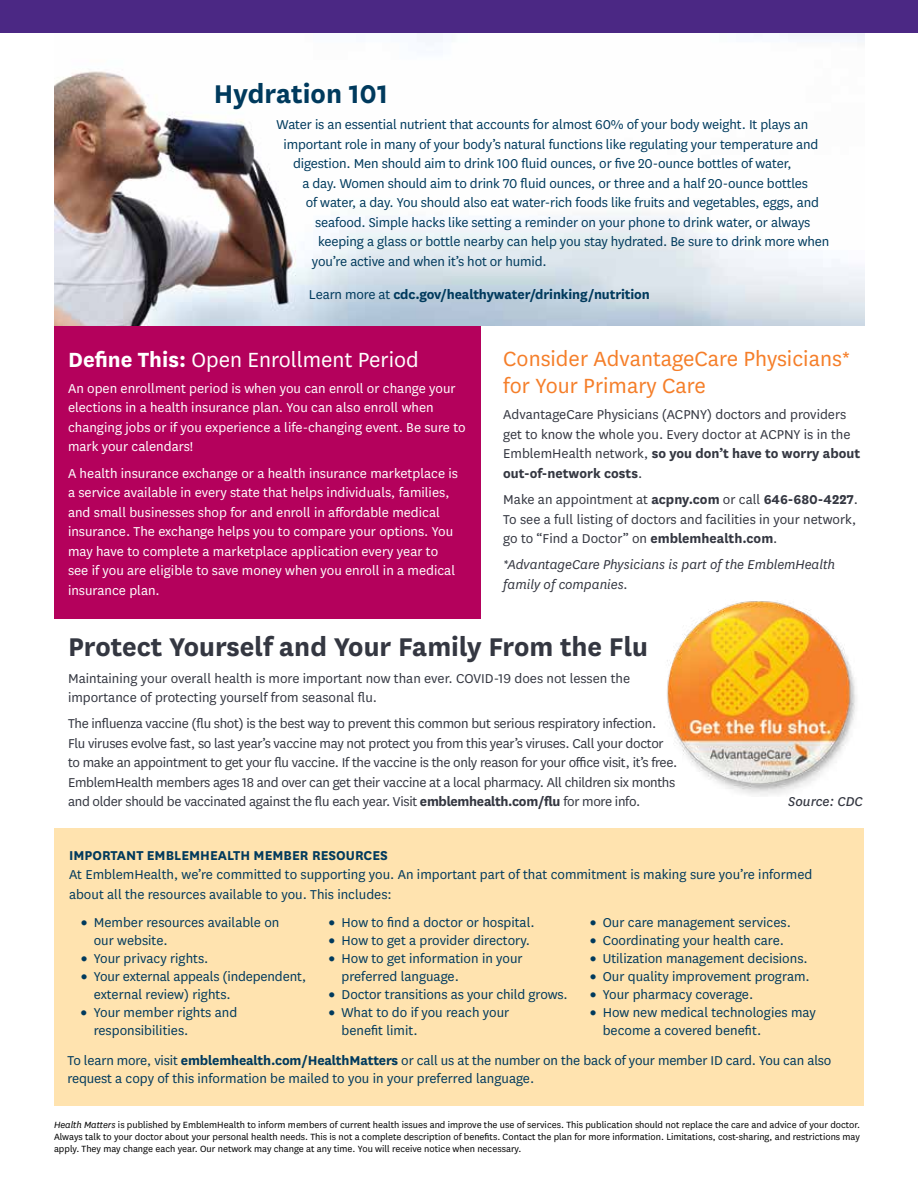
<style>
.page{position:relative;width:918px;height:1188px;background:#fff}
.page>*{position:absolute;margin:0;border:0;box-sizing:border-box;transform-origin:0 0}
.t1{font:700 30px "National";color:#343741}
.t2{font:700 30px "National";color:#003a5d}
.t3{font:24px/27px "National";color:#f57e29}
.t4{font:24px "National";color:#fff}
.t5{font:15px/18px "National";letter-spacing:-.01em;color:#003a5d}
.t6{font:15px/19.5px "National";letter-spacing:-.02em;color:#343741}
.t7{font:15px/19.5px "National";color:#fff}
.t8{font:15px/19.5px "National";color:#343741}
.t9{font:700 15px "National";letter-spacing:-.01em;color:#003a5d}
.t10{font:italic 15px/19.5px "National";color:#343741}
.t11{font:italic 15px "National";color:#343741}
.t12{font:10.5px/12px "National";color:#000;text-align:justify}
.s1{font-weight:400}
.s2{font-weight:700}
.s3{font-weight:900}
.s4{font-style:italic}
</style>
<div class="page">
<div style="left:54px;top:325px;width:427px;height:294px;background:#b4015c"></div>
<img style="left:54px;top:33px;width:810px;height:292px">
<div style="left:0;top:0;width:918px;height:33px;background:#4b2884"></div>
<img style="left:667px;top:600px;width:189px;height:196px">
<div style="left:54px;top:828px;width:810px;height:278px;background:#ffe3af"></div>
<h1 class="t2" style="left:214px;top:72px;width:176px">Hydration 101</h1>
<p class="t5" style="left:276px;top:115px;width:533px">Water is an essential nutrient that accounts for almost 60% of your body weight. It plays an</p>
<p class="t5" style="left:283px;top:134px;width:536px">important role in many of your body’s natural functions like regulating your temperature and</p>
<p class="t5" style="left:293px;top:154px;width:500px">digestion. Men should aim to drink 100 fluid ounces, or five 20-ounce bottles of water,</p>
<p class="t5" style="left:302px;top:173px;width:507px">a day. Women should aim to drink 70 fluid ounces, or three and a half 20-ounce bottles</p>
<p class="t5" style="left:306px;top:193px;width:515px">of water, a day. You should also eat water-rich foods like fruits and vegetables, eggs, and</p>
<p class="t5" style="left:315px;top:212px;width:497px">seafood. Simple hacks like setting a reminder on your phone to drink water, or always</p>
<p class="t5" style="left:318px;top:232px;width:513px">keeping a glass or bottle nearby can help you stay hydrated. Be sure to drink more when</p>
<p class="t5" style="left:312px;top:251px;width:236px">you’re active and when it’s hot or humid.</p>
<p class="t9" style="left:309px;top:283px;width:342px"><span class="s1">Learn more at</span> cdc.gov/healthywater/drinking/nutrition</p>
<h2 class="t4" style="left:68px;top:344px;width:352px"><span class="s2">Define This:</span> Open Enrollment Period</h2>
<p class="t7" style="left:68px;top:378px;width:399px">An open enrollment period is when you can enroll or change your elections in a health insurance plan. You can also enroll when changing jobs or if you experience a life-changing event. Be sure to mark your calendars!</p>
<p class="t7" style="left:68px;top:463px;width:391px">A health insurance exchange or a health insurance marketplace is a service available in every state that helps individuals, families, and small businesses shop for and enroll in affordable medical insurance. The exchange helps you to compare your options. You may have to complete a marketplace application every year to see if you are eligible to save money when you enroll in a medical insurance plan.</p>
<h2 class="t3" style="left:503px;top:344px;width:349px">Consider AdvantageCare Physicians* for Your Primary Care</h2>
<p class="t8" style="left:503px;top:404px;width:358px">AdvantageCare Physicians (ACPNY) doctors and providers get to know the whole you. Every doctor at ACPNY is in the EmblemHealth network, <span class="s2">so you don’t have to worry about out-of-network costs</span>.</p>
<p class="t6" style="left:503px;top:489px;width:356px;text-align:justify">Make an appointment at <span class="s2">acpny.com</span> or call <span class="s2">646-680-4227</span>.<br>To see a full listing of doctors and facilities in your network, go to “Find a Doctor” on <span class="s2">emblemhealth.com</span>.</p>
<p class="t10" style="left:503px;top:555px;width:333px">*AdvantageCare Physicians is part of the EmblemHealth family of companies.</p>
<h1 class="t1" style="left:68px;top:626px;width:582px">Protect Yourself and Your Family From the Flu</h1>
<p class="t8" style="left:68px;top:668px;width:564px">Maintaining your overall health is more important now than ever. COVID-19 does not lessen the importance of protecting yourself from seasonal flu.</p>
<p class="t6" style="left:68px;top:713px;width:611px">The influenza vaccine (flu shot) is the best way to prevent this common but serious respiratory infection.<br>Flu viruses evolve fast, so last year’s vaccine may not protect you from this year’s viruses. Call your doctor to make an appointment to get your flu vaccine. If the vaccine is the only reason for your office visit, it’s free.<br>EmblemHealth members ages 18 and over can get their vaccine at a local pharmacy. All children six months and older should be vaccinated against the flu each year. Visit <span class="s2">emblemhealth.com/flu</span> for more info.</p>
<p class="t11" style="left:788px;top:792px;width:76px">Source: CDC</p>
<p class="t9" style="left:69px;top:844px;width:320px">IMPORTANT EMBLEMHEALTH MEMBER RESOURCES</p>
<p class="t5" style="left:69px;top:864px;width:745px;line-height:19.5px">At EmblemHealth, we’re committed to supporting you. An important part of that commitment is making sure you’re informed about all the resources available to you. This includes:</p>
<p class="t5" style="left:94px;top:913px;width:187px;text-indent:-13px"><span class="s3">•</span> Member resources available on our website.</p>
<p class="t5" style="left:81px;top:949px;width:129px"><span class="s3">•</span> Your privacy rights.</p>
<p class="t5" style="left:94px;top:967px;width:214px;text-indent:-13px"><span class="s3">•</span> Your external appeals (independent, external review) rights.</p>
<p class="t5" style="left:94px;top:1003px;width:145px;text-indent:-13px"><span class="s3">•</span> Your member rights and responsibilities.</p>
<p class="t5" style="left:329px;top:913px;width:208px"><span class="s3">•</span> How to find a doctor or hospital.</p>
<p class="t5" style="left:329px;top:931px;width:203px"><span class="s3">•</span> How to get a provider directory.</p>
<p class="t5" style="left:341px;top:949px;width:183px;text-indent:-13px"><span class="s3">•</span> How to get information in your preferred language.</p>
<p class="t5" style="left:329px;top:985px;width:241px"><span class="s3">•</span> Doctor transitions as your child grows.</p>
<p class="t5" style="left:341px;top:1003px;width:169px;text-indent:-13px"><span class="s3">•</span> What to do if you reach your benefit limit.</p>
<p class="t5" style="left:590px;top:913px;width:202px"><span class="s3">•</span> Our care management services.</p>
<p class="t5" style="left:590px;top:931px;width:196px"><span class="s3">•</span> Coordinating your health care.</p>
<p class="t5" style="left:590px;top:949px;width:219px"><span class="s3">•</span> Utilization management decisions.</p>
<p class="t5" style="left:590px;top:967px;width:221px"><span class="s3">•</span> Our quality improvement program.</p>
<p class="t5" style="left:590px;top:985px;width:165px"><span class="s3">•</span> Your pharmacy coverage.</p>
<p class="t5" style="left:603px;top:1003px;width:215px;text-indent:-13px"><span class="s3">•</span> How new medical technologies may become a covered benefit.</p>
<p class="t5" style="left:68px;top:1051px;width:766px">To learn more, visit <span class="s2">emblemhealth.com/HealthMatters</span> or call us at the number on the back of your member ID card. You can also request a copy of this information be mailed to you in your preferred language.</p>
<p class="t12" style="left:54px;top:1119px;width:808px"><span class="s4">Health Matters</span> is published by EmblemHealth to inform members of current health issues and improve the use of services. This publication should not replace the care and advice of your doctor.<br>Always talk to your doctor about your personal health needs. This is not a complete description of benefits. Contact the plan for more information. Limitations, cost-sharing, and restrictions may apply. They may change each year. Our network may change at any time. You will receive notice when necessary.</p>
</div>
